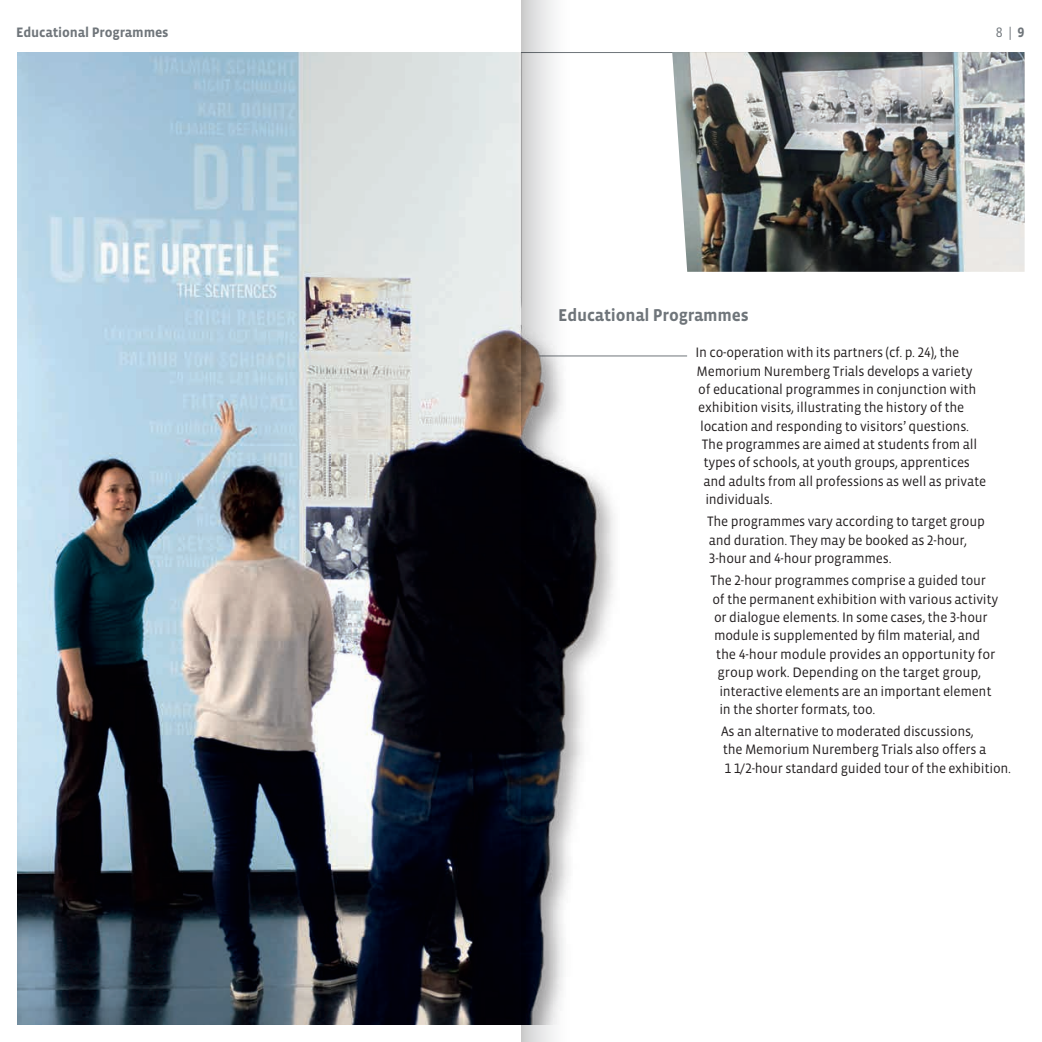
<style>
.page{position:relative;width:1042px;height:1042px;background:#fff}
.page>*{position:absolute;margin:0;border:0;box-sizing:border-box;transform-origin:0 0}
.t1{font:700 17.5px "Vista Sans OT";letter-spacing:-.01em;color:#6f757a}
.t2{font:14px/18.4px "Vista Sans OT";letter-spacing:-.015em;color:#231f20}
.t3{font:700 14px "Vista Sans OT";letter-spacing:-.01em;color:#6f757a}
.t4{font:14px "Vista Sans OT";color:#6f757a}
.s1{font-weight:700}
</style>
<div class="page">
<hr style="left:539px;top:355px;width:148px;height:1px;background:#6f757a">
<img style="left:17px;top:52px;width:628px;height:972px">
<hr style="left:521px;top:52px;width:503px;height:1px;background:#6f757a">
<img style="left:672px;top:52px;width:352px;height:220px">
<svg style="left:521px;top:0;width:49px;height:1042px"></svg>
<p class="t3" style="left:16px;top:25px;width:154px">Educational Programmes</p>
<p class="t4" style="left:996px;top:25px;width:30px">8 | <span class="s1">9</span></p>
<p class="t1" style="left:558px;top:306px;width:192px">Educational Programmes</p>
<p class="t2" style="left:695px;top:344px;width:265px">In co-operation with its partners (cf. p. 24), the</p>
<p class="t2" style="left:696px;top:362px;width:277px">Memorium Nuremberg Trials develops a variety</p>
<p class="t2" style="left:698px;top:380px;width:280px">of educational programmes in conjunction with</p>
<p class="t2" style="left:698px;top:399px;width:267px">exhibition visits, illustrating the history of the</p>
<p class="t2" style="left:700px;top:417px;width:271px">location and responding to visitors’ questions.</p>
<p class="t2" style="left:702px;top:435px;width:277px">The programmes are aimed at students from all</p>
<p class="t2" style="left:703px;top:454px;width:268px">types of schools, at youth groups, apprentices</p>
<p class="t2" style="left:703px;top:472px;width:284px">and adults from all professions as well as private</p>
<p class="t2" style="left:705px;top:490px;width:69px">individuals.</p>
<p class="t2" style="left:707px;top:513px;width:279px">The programmes vary according to target group and duration. They may be booked as 2-hour,<br>3-hour and 4-hour programmes.</p>
<p class="t2" style="left:710px;top:571px;width:277px">The 2-hour programmes comprise a guided tour</p>
<p class="t2" style="left:712px;top:590px;width:288px">of the permanent exhibition with various activity</p>
<p class="t2" style="left:714px;top:608px;width:275px">or dialogue elements. In some cases, the 3-hour</p>
<p class="t2" style="left:714px;top:627px;width:268px">module is supplemented by film material, and</p>
<p class="t2" style="left:716px;top:645px;width:281px">the 4-hour module provides an opportunity for</p>
<p class="t2" style="left:717px;top:663px;width:265px">group work. Depending on the target group,</p>
<p class="t2" style="left:719px;top:682px;width:274px">interactive elements are an important element</p>
<p class="t2" style="left:719px;top:700px;width:158px">in the shorter formats, too.</p>
<p class="t2" style="left:721px;top:722px;width:292px">As an alternative to moderated discussions,<br>the Memorium Nuremberg Trials also offers a<br>1 1/2-hour standard guided tour of the exhibition.</p>
</div>
